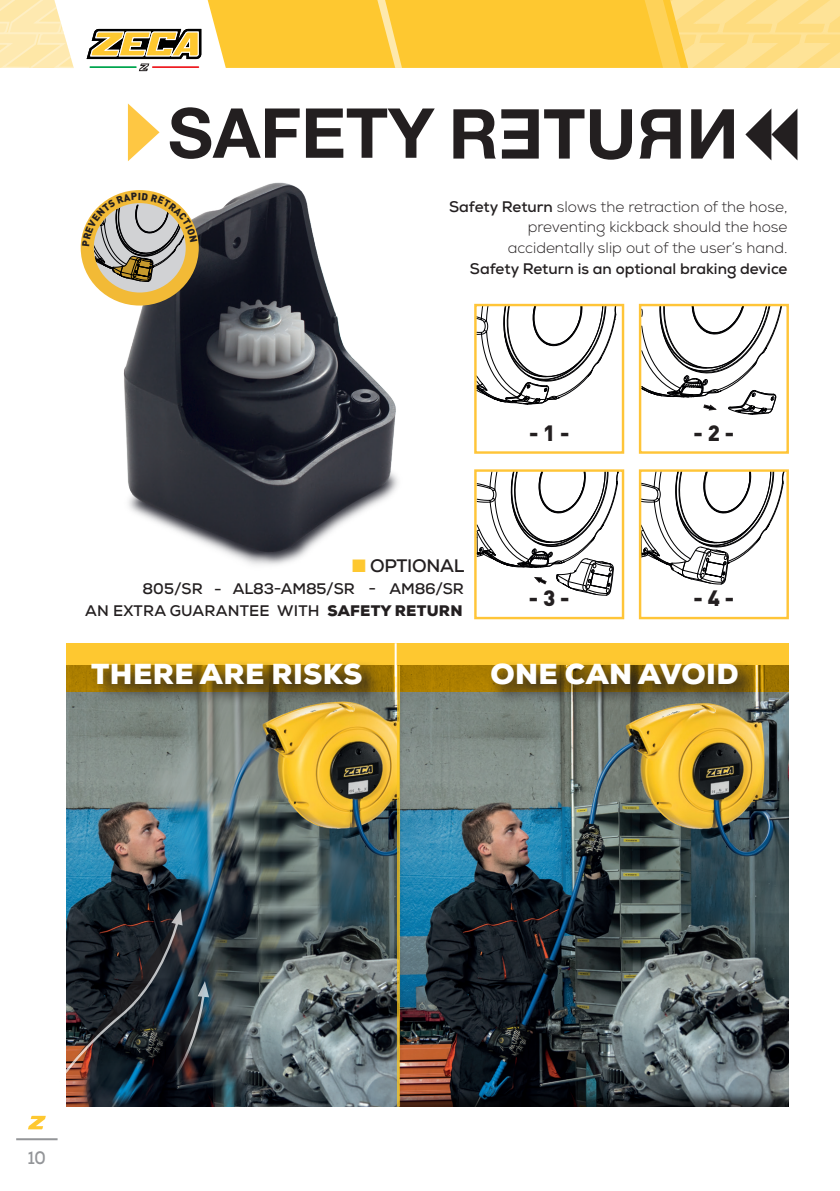
<style>
.page{position:relative;width:840px;height:1191px;background:#fff}
.page>*{position:absolute;margin:0;border:0;box-sizing:border-box;transform-origin:0 0}
.t1{font:900 28.8px "Nexa";letter-spacing:.015em;color:#fff}
.t2{font:900 22px "DIN Pro";color:#231f20}
.t3{font:700 18.2px "Nexa";letter-spacing:-.015em;color:#231f20}
.t4{font:700 18px "Nexa";color:#939598;scale:.9 1}
.TESTO_CARATTERISTICHE_TECNICHE{font:300 15.2px "Nexa";color:#231f20}
.TESTO_CARATTERISTICHE_TECNICHE-2{font:700 15.2px "Nexa";color:#231f20}
.s1{font-weight:700}
.s2{color:#fec830}
.s3{font-weight:900}
</style>
<div class="page">
<div style="left:207px;top:0;width:433px;height:68px;background:#fec830"></div>
<svg style="left:372px;top:0;width:30px;height:68px;background:#fecf4d"></svg>
<svg style="left:640px;top:0;width:199px;height:68px;background:#fedb7c"></svg>
<svg style="left:0;top:0;width:74px;height:68px;background:#feecbb"></svg>
<svg style="left:87px;top:29px;width:114px;height:42px"></svg>
<hr style="left:16px;top:1138px;width:42px;height:2px;background:#939598">
<svg style="left:28px;top:1115px;width:18px;height:14px"></svg>
<div style="left:387px;top:653px;width:402px;height:454px;background:#231f20;opacity:.75"></div>
<img style="left:66px;top:692px;width:331px;height:414px">
<hr style="left:397px;top:665px;width:3px;height:441px;background:#fec91d">
<svg style="left:170px;top:107px;width:129px;height:49px"></svg>
<svg style="left:306px;top:108px;width:128px;height:48px"></svg>
<svg style="left:453px;top:109px;width:42px;height:50px"></svg>
<svg style="left:501px;top:109px;width:37px;height:50px"></svg>
<svg style="left:544px;top:109px;width:87px;height:51px"></svg>
<svg style="left:639px;top:109px;width:41px;height:50px"></svg>
<svg style="left:691px;top:109px;width:42px;height:50px"></svg>
<svg style="left:745px;top:108px;width:52px;height:52px"></svg>
<svg style="left:128px;top:103px;width:31px;height:53px"></svg>
<svg style="left:477px;top:307px;width:139px;height:98px"></svg>
<div style="left:474px;top:304px;width:150px;height:150px;border:2px solid #ffc538"></div>
<svg style="left:641px;top:307px;width:140px;height:108px"></svg>
<div style="left:638px;top:304px;width:150px;height:150px;border:2px solid #ffc538"></div>
<svg style="left:477px;top:472px;width:141px;height:124px"></svg>
<div style="left:474px;top:469px;width:150px;height:150px;border:2px solid #ffc538"></div>
<svg style="left:641px;top:472px;width:143px;height:113px"></svg>
<div style="left:638px;top:469px;width:150px;height:150px;border:2px solid #ffc538"></div>
<img style="left:80px;top:156px;width:337px;height:409px">
<svg style="left:87px;top:197px;width:105px;height:102px"></svg>
<div style="left:81px;top:190px;width:118px;height:115px;border:13px solid #f2ba36;border-radius:50%"></div>
<svg style="left:66px;top:643px;width:722px;height:49px;background:#e8b525"></svg>
<svg style="left:89px;top:659px;width:294px;height:47px;background:#88712d"></svg>
<svg style="left:488px;top:659px;width:271px;height:47px;background:#856f2d"></svg>
<hr style="left:394px;top:643px;width:2px;height:33px;background:#fff">
<svg style="left:54px;top:909px;width:155px;height:232px"></svg>
<svg style="left:82px;top:193px;width:115px;height:89px;background:#c6b48b"></svg>
<p class="TESTO_CARATTERISTICHE_TECNICHE" style="left:449px;top:197px;width:340px"><span class="s1">Safety Return</span> slows the retraction of the hose,</p>
<p class="TESTO_CARATTERISTICHE_TECNICHE" style="left:527px;top:218px;width:261px">preventing kickback should the hose</p>
<p class="TESTO_CARATTERISTICHE_TECNICHE" style="left:507px;top:239px;width:281px">accidentally slip out of the user’s hand.</p>
<p class="TESTO_CARATTERISTICHE_TECNICHE-2" style="left:469px;top:259px;width:319px">Safety Return is an optional braking device</p>
<p class="t3" style="left:352px;top:554px;width:114px"><span class="s2">■</span> OPTIONAL</p>
<p class="TESTO_CARATTERISTICHE_TECNICHE-2" style="left:142px;top:579px;width:323px">805/SR - AL83-AM85/SR - AM86/SR</p>
<p class="TESTO_CARATTERISTICHE_TECNICHE-2" style="left:85px;top:601px;width:378px">AN EXTRA GUARANTEE WITH <span class="s3">SAFETY RETURN</span></p>
<p class="t2" style="left:528px;top:414px;width:42px">- 1 -</p>
<p class="t2" style="left:693px;top:414px;width:42px">- 2 -</p>
<p class="t2" style="left:528px;top:579px;width:42px">- 3 -</p>
<p class="t2" style="left:693px;top:579px;width:42px">- 4 -</p>
<p class="t1" style="left:91px;top:656px;width:272px">THERE ARE RISKS</p>
<p class="t1" style="left:490px;top:656px;width:249px">ONE CAN AVOID</p>
<p class="t4" style="left:28px;top:1146px;width:22px">10</p>
</div>
